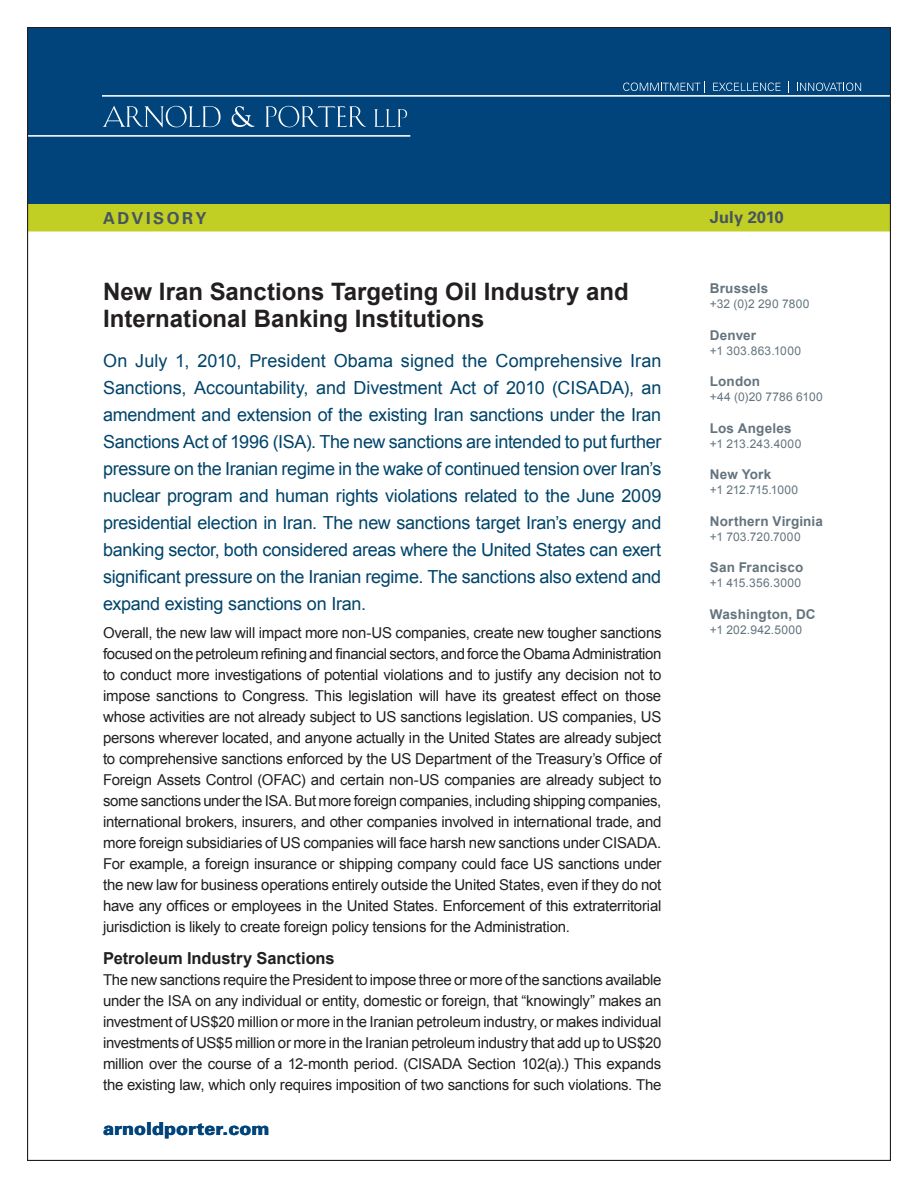
<style>
.page{position:relative;width:918px;height:1188px;background:#fff}
.page>*{position:absolute;margin:0;border:0;box-sizing:border-box;transform-origin:0 0}
.t1{font:700 24px/27px "Arial";color:#231f20}
.t2{font:18px/27px "Arial";letter-spacing:-.015em;color:#00446a;text-align:justify}
.t3{font:900 18px "Univers";color:#00447b}
.t4{font:700 16.5px "Arial";letter-spacing:-.005em;color:#231f20}
.t5{font:700 16.5px "Univers";letter-spacing:.155em;color:#45555f}
.t6{font:700 16.5px "Univers";letter-spacing:.005em;color:#45555f}
.t7{font:15px/21px "Arial";letter-spacing:-.015em;color:#231f20;text-align:justify}
.t8{font:700 13.5px "Arial";letter-spacing:.01em;color:#64747e}
.t9{font:12px "Arial";letter-spacing:.02em;color:#64747e}
.t10{font:12px "Arial";letter-spacing:-.02em;color:#64747e}
</style>
<div class="page">
<div style="left:27px;top:200px;width:864px;height:31px;background:#c1ce23"></div>
<div style="left:27px;top:27px;width:864px;height:177px;background:#00447b"></div>
<hr style="left:102px;top:95px;width:789px;height:2px;background:#fff">
<svg style="left:103px;top:106px;width:118px;height:22px"></svg>
<svg style="left:232px;top:106px;width:22px;height:21px"></svg>
<svg style="left:265px;top:106px;width:101px;height:21px"></svg>
<svg style="left:374px;top:109px;width:33px;height:18px"></svg>
<hr style="left:27px;top:135px;width:383px;height:2px;background:#fff">
<svg style="left:623px;top:81px;width:82px;height:11px"></svg>
<svg style="left:713px;top:83px;width:68px;height:8px"></svg>
<svg style="left:797px;top:83px;width:64px;height:8px"></svg>
<p class="t5" style="left:103px;top:209px;width:105px">ADVISORY</p>
<h1 class="t1" style="left:103px;top:279px;width:527px">New Iran Sanctions Targeting Oil Industry and<br>International Banking Institutions</h1>
<p class="t2" style="left:103px;top:348px;width:560px">On July 1, 2010, President Obama signed the Comprehensive Iran Sanctions, Accountability, and Divestment Act of 2010 (CISADA), an amendment and extension of the existing Iran sanctions under the Iran Sanctions Act of 1996 (ISA). The new sanctions are intended to put further pressure on the Iranian regime in the wake of continued tension over Iran’s nuclear program and human rights violations related to the June 2009 presidential election in Iran. The new sanctions target Iran’s energy and banking sector, both considered areas where the United States can exert significant pressure on the Iranian regime. The sanctions also extend and expand existing sanctions on Iran.</p>
<p class="t7" style="left:103px;top:622px;width:560px">Overall, the new law will impact more non-US companies, create new tougher sanctions focused on the petroleum refining and financial sectors, and force the Obama Administration to conduct more investigations of potential violations and to justify any decision not to impose sanctions to Congress. This legislation will have its greatest effect on those whose activities are not already subject to US sanctions legislation. US companies, US persons wherever located, and anyone actually in the United States are already subject to comprehensive sanctions enforced by the US Department of the Treasury’s Office of Foreign Assets Control (OFAC) and certain non-US companies are already subject to some sanctions under the ISA. But more foreign companies, including shipping companies, international brokers, insurers, and other companies involved in international trade, and more foreign subsidiaries of US companies will face harsh new sanctions under CISADA.<br>For example, a foreign insurance or shipping company could face US sanctions under the new law for business operations entirely outside the United States, even if they do not have any offices or employees in the United States. Enforcement of this extraterritorial jurisdiction is likely to create foreign policy tensions for the Administration.</p>
<p class="t4" style="left:103px;top:947px;width:233px">Petroleum Industry Sanctions</p>
<p class="t7" style="left:103px;top:969px;width:560px">The new sanctions require the President to impose three or more of the sanctions available under the ISA on any individual or entity, domestic or foreign, that “knowingly” makes an investment of US$20 million or more in the Iranian petroleum industry, or makes individual investments of US$5 million or more in the Iranian petroleum industry that add up to US$20 million over the course of a 12-month period. (CISADA Section 102(a).) This expands the existing law, which only requires imposition of two sanctions for such violations. The</p>
<p class="t3" style="left:103px;top:1117px;width:168px">arnoldporter.com</p>
<p class="t6" style="left:710px;top:208px;width:75px">July 2010</p>
<p class="t8" style="left:710px;top:280px;width:60px">Brussels</p>
<p class="t9" style="left:710px;top:296px;width:101px">+32 (0)2 290 7800</p>
<p class="t8" style="left:710px;top:326px;width:48px">Denver</p>
<p class="t9" style="left:710px;top:343px;width:93px">+1 303.863.1000</p>
<p class="t8" style="left:710px;top:373px;width:52px">London</p>
<p class="t9" style="left:710px;top:389px;width:114px">+44 (0)20 7786 6100</p>
<p class="t8" style="left:710px;top:419px;width:83px">Los Angeles</p>
<p class="t9" style="left:710px;top:436px;width:93px">+1 213.243.4000</p>
<p class="t8" style="left:710px;top:466px;width:63px">New York</p>
<p class="t10" style="left:710px;top:482px;width:90px">+1 212.715.1000</p>
<p class="t8" style="left:710px;top:512px;width:115px">Northern Virginia</p>
<p class="t9" style="left:710px;top:529px;width:92px">+1 703.720.7000</p>
<p class="t8" style="left:710px;top:559px;width:95px">San Francisco</p>
<p class="t9" style="left:710px;top:575px;width:93px">+1 415.356.3000</p>
<p class="t8" style="left:710px;top:605px;width:107px">Washington, DC</p>
<p class="t9" style="left:710px;top:622px;width:94px">+1 202.942.5000</p>
</div>
